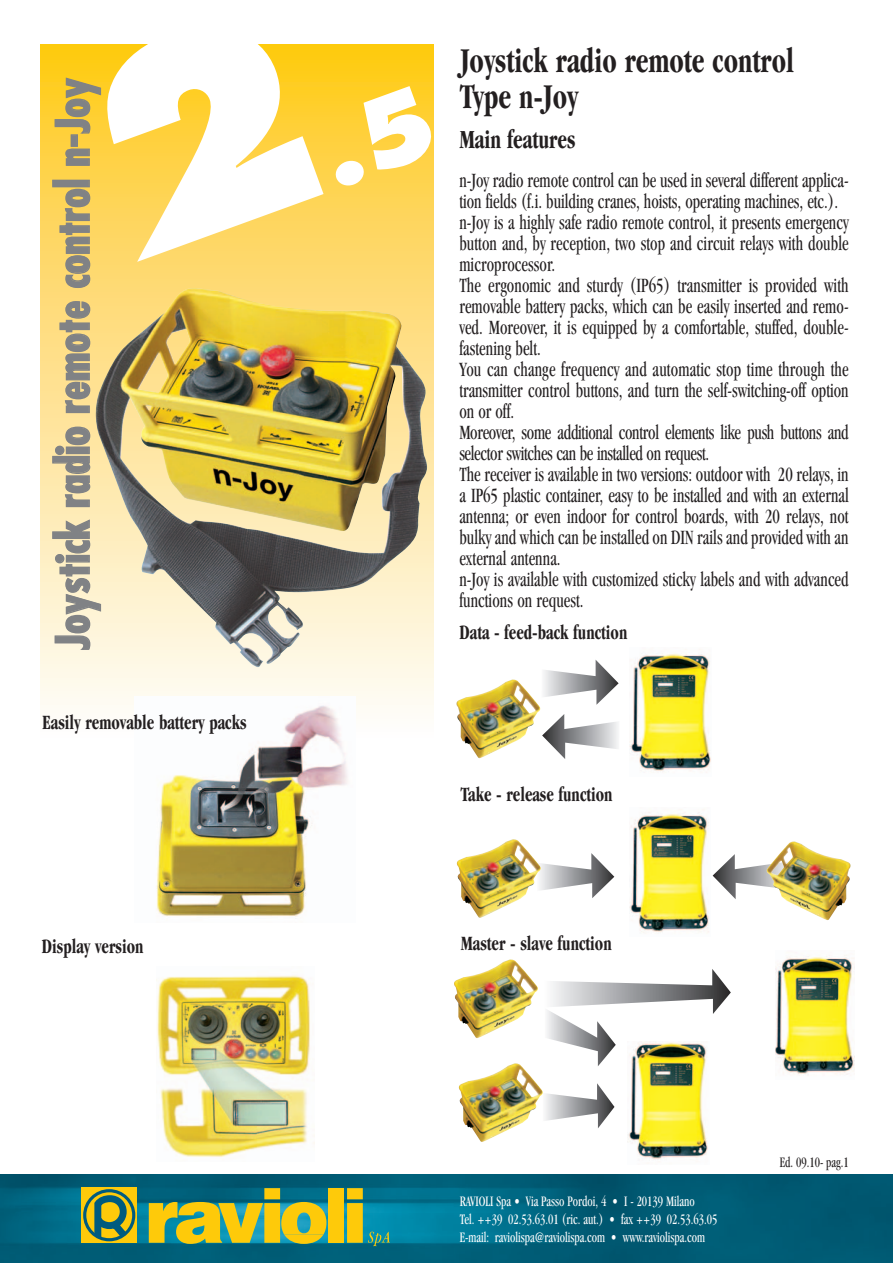
<style>
.page{position:relative;width:893px;height:1263px;background:#fff}
.page>*{position:absolute;margin:0;border:0;box-sizing:border-box;transform-origin:0 0}
.t1{font:700 condensed 45px "Futura";color:#808285}
.t2{font:700 condensed 36px/36px "Garamond";color:#231f20;scale:.8 1}
.t3{font:700 condensed 27px "Garamond";color:#231f20;scale:.8 1}
.t4{font:condensed 21px/21px "Garamond";letter-spacing:.005em;color:#231f20;scale:.8 1}
.t5{font:700 condensed 21px "Garamond";color:#231f20;scale:.8 1}
.t6{font:condensed 15px/18px "Garamond";color:#fff;scale:.8 1}
.t7{font:condensed 15px "Garamond";color:#231f20;scale:.8 1}
</style>
<div class="page">
<svg style="left:41px;top:45px;width:392px;height:663px;background:#fee390"></svg>
<img style="left:0;top:1174px;width:892px;height:89px">
<svg style="left:149px;top:1188px;width:177px;height:56px;background:#8ca54a"></svg>
<div style="left:328px;top:1188px;width:16px;height:55px;background:#feca0a"></div>
<svg style="left:347px;top:1188px;width:43px;height:58px;background:#599b6c"></svg>
<div style="left:81px;top:1187px;width:56px;height:56px;background:#feca0a"></div>
<svg style="left:88px;top:1192px;width:46px;height:48px"></svg>
<div style="left:83px;top:1189px;width:52px;height:52px;border:3px solid #005b7f;border-radius:50%"></div>
<img style="left:629px;top:812px;width:80px;height:121px">
<img style="left:776px;top:955px;width:79px;height:120px">
<img style="left:627px;top:1066px;width:81px;height:94px">
<svg style="left:541px;top:853px;width:73px;height:45px"></svg>
<svg style="left:545px;top:1083px;width:69px;height:45px"></svg>
<svg style="left:547px;top:969px;width:184px;height:97px"></svg>
<svg style="left:713px;top:854px;width:53px;height:45px"></svg>
<img style="left:630px;top:653px;width:81px;height:118px">
<svg style="left:544px;top:660px;width:75px;height:45px"></svg>
<svg style="left:542px;top:714px;width:76px;height:45px"></svg>
<img style="left:157px;top:975px;width:153px;height:182px">
<img style="left:456px;top:679px;width:84px;height:79px">
<img style="left:456px;top:839px;width:85px;height:79px">
<img style="left:766px;top:841px;width:85px;height:79px">
<img style="left:454px;top:959px;width:84px;height:79px">
<img style="left:458px;top:1063px;width:85px;height:79px">
<img style="left:93px;top:288px;width:334px;height:380px">
<img style="left:135px;top:696px;width:221px;height:223px">
<svg style="left:68px;top:44px;width:256px;height:218px;background:#fed13f"></svg>
<svg style="left:332px;top:85px;width:102px;height:104px;background:#fed03a"></svg>
<h1 class="t1" style="left:53px;top:650px;width:573px;rotate:-90deg">Joystick radio remote control n-Joy</h1>
<p class="t5" style="left:42px;top:714px;width:257px">Easily removable battery packs</p>
<p class="t5" style="left:42px;top:938px;width:129px">Display version</p>
<h2 class="t2" style="left:460px;top:46px;width:419px">Joystick radio remote control<br>Type n-Joy</h2>
<p class="t3" style="left:459px;top:129px;width:147px">Main features</p>
<p class="t4" style="left:459px;top:171px;width:488px">n-Joy radio remote control can be used in several different applica&shy;tion fields (f.i. building cranes, hoists, operating machines, etc.). n-Joy is a highly safe radio remote control, it presents emergency button and, by reception, two stop and circuit relays with double microprocessor.<br>The ergonomic and sturdy (IP65) transmitter is provided with removable battery packs, which can be easily inserted and remo&shy;ved. Moreover, it is equipped by a comfortable, stuffed, double&shy;fastening belt.<br>You can change frequency and automatic stop time through the transmitter control buttons, and turn the self-switching-off option on or off.<br>Moreover, some additional control elements like push buttons and selector switches can be installed on request.<br>The receiver is available in two versions: outdoor with 20 relays, in a IP65 plastic container, easy to be installed and with an external antenna; or even indoor for control boards, with 20 relays, not bulky and which can be installed on DIN rails and provided with an external antenna.<br>n-Joy is available with customized sticky labels and with advanced functions on request.</p>
<p class="t5" style="left:460px;top:624px;width:211px">Data - feed-back function</p>
<p class="t5" style="left:461px;top:786px;width:191px">Take - release function</p>
<p class="t5" style="left:461px;top:935px;width:190px">Master - slave function</p>
<p class="t6" style="left:460px;top:1194px;width:324px">RAVIOLI Spa • Via Passo Pordoi, 4 • I - 20139 Milano<br>Tel. ++39 02.53.63.01 (ric. aut.) • fax ++39 02.53.63.05<br>E-mail: raviolispa@raviolispa.com • www.raviolispa.com</p>
<p class="t7" style="left:780px;top:1156px;width:88px">Ed. 09.10- pag.1</p>
</div>
